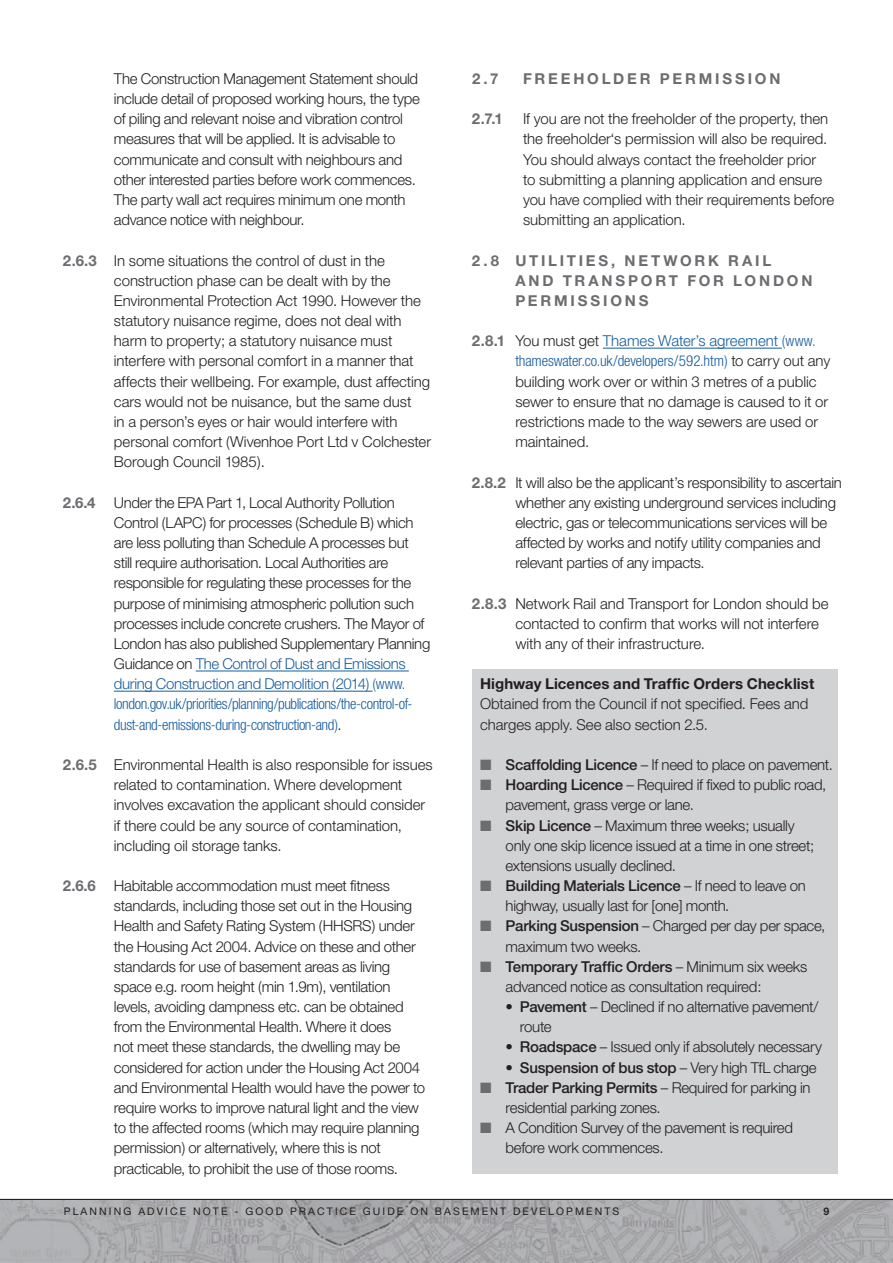
<style>
.page{position:relative;width:893px;height:1263px;background:#fff}
.page>*{position:absolute;margin:0;border:0;box-sizing:border-box;transform-origin:0 0}
.t1{font:300 15px/20.2px "Helvetica Neue CE";letter-spacing:-.02em;color:#231f20}
.t2{font:300 condensed 15px/20.2px "Helvetica Neue";letter-spacing:-.03em;color:#175d9e}
.t3{font:700 15px/20.2px "Helvetica Neue CE";letter-spacing:.185em;color:#6c6d70}
.t4{font:300 condensed 15px "Helvetica Neue";letter-spacing:-.01em;color:#175d9e}
.t5{font:300 15px "Helvetica Neue CE";letter-spacing:-.005em;color:#175d9e}
.t6{font:700 15px "Helvetica Neue CE";letter-spacing:.005em;color:#231f20}
.t7{font:10.5px "Helvetica Neue CE";letter-spacing:.2em;color:#231f20}
.t8{font:700 10.5px "Helvetica Neue CE";color:#231f20}
.s1{font-weight:700;color:#6c6d70}
.s2{color:#175d9e}
.s3{font-family:"Helvetica Neue";font-stretch:condensed;color:#175d9e}
.s4{font-family:"Helvetica Neue CE";font-stretch:normal;color:#231f20}
.s5{color:#231f20}
.s6{font-family:"Helvetica Neue";font-stretch:condensed}
.s7{color:#6c6d70}
.s8{font-weight:500}
</style>
<div class="page">
<img style="left:0;top:1200px;width:893px;height:63px">
<hr style="left:0;top:1199px;width:893px;height:1px;background:#231f20">
<hr style="left:196px;top:671px;width:213px;height:1px;background:#175d9e">
<hr style="left:114px;top:691px;width:259px;height:1px;background:#175d9e">
<hr style="left:603px;top:348px;width:179px;height:1px;background:#175d9e">
<div style="left:472px;top:669px;width:366px;height:505px;background:#d1d2d4"></div>
<p class="t1" style="left:114px;top:68px;width:308px">The Construction Management Statement should include detail of proposed working hours, the type of piling and relevant noise and vibration control measures that will be applied. It is advisable to communicate and consult with neighbours and other interested parties before work commences.<br>The party wall act requires minimum one month advance notice with neighbour.</p>
<p class="t1" style="left:114px;top:250px;width:319px;text-indent:-51px"><span class="s1">2.6.3</span> In some situations the control of dust in the construction phase can be dealt with by the Environmental Protection Act 1990. However the statutory nuisance regime, does not deal with harm to property; a statutory nuisance must interfere with personal comfort in a manner that affects their wellbeing. For example, dust affecting cars would not be nuisance, but the same dust<br>in a person’s eyes or hair would interfere with personal comfort (Wivenhoe Port Ltd v Colchester Borough Council 1985).</p>
<p class="t1" style="left:114px;top:492px;width:318px;text-indent:-51px"><span class="s1">2.6.4</span> Under the EPA Part 1, Local Authority Pollution Control (LAPC) for processes (Schedule B) which are less polluting than Schedule A processes but still require authorisation. Local Authorities are responsible for regulating these processes for the purpose of minimising atmospheric pollution such processes include concrete crushers. The Mayor of London has also published Supplementary Planning Guidance on <span class="s2">The Control of Dust and Emissions during Construction and Demolition (2014)</span> <span class="s3">(www.</span></p>
<p class="t2" style="left:114px;top:694px;width:300px">london.gov.uk/priorities/planning/publications/the-control-of&shy;dust-and-emissions-during-construction-and)<span class="s4">.</span></p>
<p class="t1" style="left:114px;top:754px;width:320px;text-indent:-51px"><span class="s1">2.6.5</span> Environmental Health is also responsible for issues related to contamination. Where development involves excavation the applicant should consider if there could be any source of contamination, including oil storage tanks.</p>
<p class="t1" style="left:114px;top:875px;width:313px;text-indent:-51px"><span class="s1">2.6.6</span> Habitable accommodation must meet fitness standards, including those set out in the Housing Health and Safety Rating System (HHSRS) under the Housing Act 2004. Advice on these and other standards for use of basement areas as living space e.g. room height (min 1.9m), ventilation levels, avoiding dampness etc. can be obtained from the Environmental Health. Where it does<br>not meet these standards, the dwelling may be considered for action under the Housing Act 2004 and Environmental Health would have the power to require works to improve natural light and the view to the affected rooms (which may require planning permission) or alternatively, where this is not practicable, to prohibit the use of those rooms.</p>
<p class="t3" style="left:472px;top:69px;width:28px">2.7</p>
<p class="t3" style="left:523px;top:69px;width:259px">FREEHOLDER PERMISSION</p>
<p class="t3" style="left:472px;top:109px;width:32px">2.7.1</p>
<p class="t1" style="left:523px;top:109px;width:313px">If you are not the freeholder of the property, then the freeholder‘s permission will also be required.<br>You should always contact the freeholder prior<br>to submitting a planning application and ensure you have complied with their requirements before submitting an application.</p>
<p class="t3" style="left:515px;top:250px;width:299px;text-indent:-43px">2.8 UTILITIES, NETWORK RAIL<br>AND TRANSPORT FOR LONDON<br>PERMISSIONS</p>
<p class="t5" style="left:472px;top:332px;width:345px"><span class="s1">2.8.1</span> <span class="s5">You must get</span> Thames Water’s agreement <span class="s6">(www.</span></p>
<p class="t4" style="left:515px;top:353px;width:316px">thameswater.co.uk/developers/592.htm) <span class="s4">to carry out any</span></p>
<p class="t1" style="left:515px;top:371px;width:314px">building work over or within 3 metres of a public sewer to ensure that no damage is caused to it or restrictions made to the way sewers are used or maintained.</p>
<p class="t1" style="left:515px;top:472px;width:328px;text-indent:-43px"><span class="s1">2.8.2</span> It will also be the applicant’s responsibility to ascertain whether any existing underground services including electric, gas or telecommunications services will be affected by works and notify utility companies and relevant parties of any impacts.</p>
<p class="t1" style="left:515px;top:593px;width:315px;text-indent:-43px"><span class="s1">2.8.3</span> Network Rail and Transport for London should be contacted to confirm that works will not interfere with any of their infrastructure.</p>
<p class="t6" style="left:480px;top:675px;width:336px">Highway Licences and Traffic Orders Checklist</p>
<p class="t1" style="left:480px;top:694px;width:330px">Obtained from the Council if not specified. Fees and charges apply. See also section 2.5.</p>
<p class="t1" style="left:480px;top:754px;width:354px"><span class="s7">■</span> <span class="s8">Scaffolding Licence</span> – If need to place on pavement.</p>
<p class="t1" style="left:506px;top:775px;width:322px;text-indent:-26px"><span class="s7">■</span> <span class="s8">Hoarding Licence</span> – Required if fixed to public road, pavement, grass verge or lane.</p>
<p class="t1" style="left:506px;top:815px;width:310px;text-indent:-26px"><span class="s7">■</span> <span class="s8">Skip Licence</span> – Maximum three weeks; usually only one skip licence issued at a time in one street; extensions usually declined.</p>
<p class="t1" style="left:506px;top:876px;width:302px;text-indent:-26px"><span class="s7">■</span> <span class="s8">Building Materials Licence</span> – If need to leave on highway, usually last for [one] month.</p>
<p class="t1" style="left:506px;top:916px;width:321px;text-indent:-26px"><span class="s7">■</span> <span class="s8">Parking Suspension</span> – Charged per day per space, maximum two weeks.</p>
<p class="t1" style="left:506px;top:956px;width:303px;text-indent:-26px"><span class="s7">■</span> <span class="s8">Temporary Traffic Orders</span> – Minimum six weeks advanced notice as consultation required:</p>
<p class="t1" style="left:520px;top:997px;width:300px;text-indent:-14px">• <span class="s8">Pavement</span> – Declined if no alternative pavement/ route</p>
<p class="t1" style="left:506px;top:1037px;width:318px">• <span class="s8">Roadspace</span> – Issued only if absolutely necessary</p>
<p class="t1" style="left:506px;top:1057px;width:313px">• <span class="s8">Suspension of bus stop</span> – Very high TfL charge</p>
<p class="t1" style="left:506px;top:1077px;width:307px;text-indent:-26px"><span class="s7">■</span> <span class="s8">Trader Parking Permits</span> – Required for parking in residential parking zones.</p>
<p class="t1" style="left:506px;top:1118px;width:289px;text-indent:-26px"><span class="s7">■</span> A Condition Survey of the pavement is required before work commences.</p>
<p class="t7" style="left:64px;top:1205px;width:557px">PLANNING ADVICE NOTE - GOOD PRACTICE GUIDE ON BASEMENT DEVELOPMENTS</p>
<p class="t8" style="left:823px;top:1205px;width:7px">9</p>
</div>
